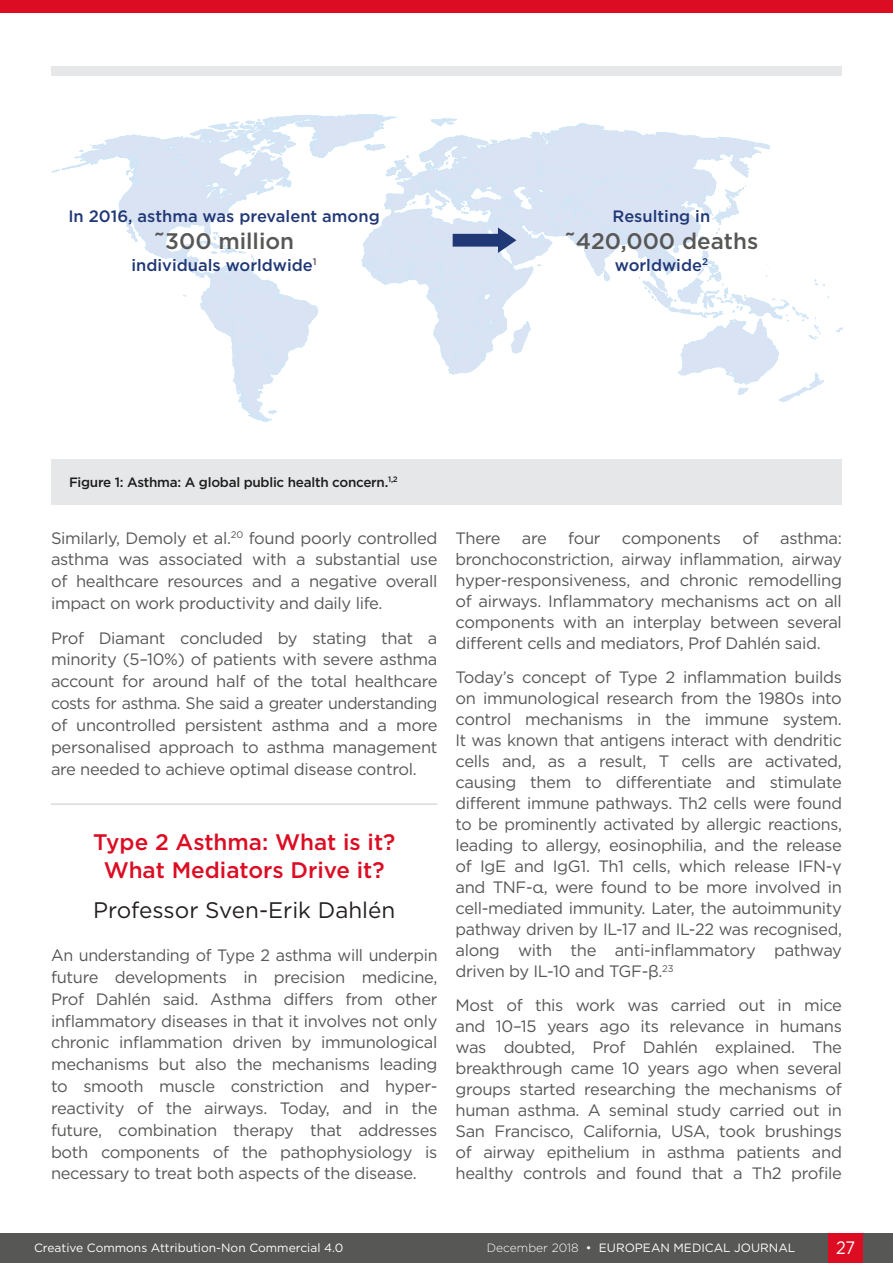
<style>
.page{position:relative;width:893px;height:1263px;background:#fff}
.page>*{position:absolute;margin:0;border:0;box-sizing:border-box;transform-origin:0 0}
.H1a__Symposium_Titl{font:500 22.5px/27.8px "Gotham";color:#dc0c23;text-align:center}
.t1{font:500 22.5px "Gotham";color:#575756}
.H1b__Symposium_Titl{font:22.5px "Gotham";color:#231f20}
.t2{font:18px "Gotham";color:#fff;scale:.9 1}
.Body_Text{font:16.5px/21px "Gotham";letter-spacing:-.02em;color:#575756;text-align:justify}
.t3{font:500 16.5px "Gotham";color:#213876}
.t4{font:500 13.5px "Gotham";letter-spacing:-.02em;color:#1d1d1d}
.t5{font:12px "Gotham";color:#fff}
.s1{font-weight:300}
</style>
<div class="page">
<div style="left:0;top:1233px;width:893px;height:30px;background:#575756"></div>
<div style="left:829px;top:1233px;width:34px;height:30px;background:#dc0c23"></div>
<hr style="left:51px;top:803px;width:386px;height:2px;background:#dbd9dc">
<div style="left:0;top:0;width:893px;height:13px;background:#dc0c23"></div>
<div style="left:51px;top:67px;width:791px;height:9px;background:#e6e7e9"></div>
<div style="left:51px;top:459px;width:791px;height:46px;background:#e6e7e9"></div>
<svg style="left:836px;top:327px;width:7px;height:5px"></svg>
<svg style="left:52px;top:114px;width:777px;height:308px"></svg>
<p class="t3" style="left:68px;top:205px;width:313px">In 2016, asthma was prevalent among</p>
<p class="t1" style="left:154px;top:226px;width:142px">˜300 million</p>
<p class="t3" style="left:131px;top:254px;width:187px">individuals worldwide<sup>1</sup></p>
<p class="t3" style="left:613px;top:205px;width:99px">Resulting in</p>
<p class="t1" style="left:565px;top:226px;width:195px">˜420,000 deaths</p>
<p class="t3" style="left:615px;top:254px;width:95px">worldwide<sup>2</sup></p>
<p class="t4" style="left:69px;top:473px;width:330px">Figure 1: Asthma: A global public health concern.<sup>1,2</sup></p>
<p class="Body_Text" style="left:51px;top:526px;width:388px;line-height:21.8px">Similarly, Demoly et al.<sup>20</sup> found poorly controlled asthma was associated with a substantial use of healthcare resources and a negative overall impact on work productivity and daily life.</p>
<p class="Body_Text" style="left:51px;top:626px;width:388px;line-height:21.8px">Prof Diamant concluded by stating that a minority (5–10%) of patients with severe asthma account for around half of the total healthcare costs for asthma. She said a greater understanding of uncontrolled persistent asthma and a more personalised approach to asthma management are needed to achieve optimal disease control.</p>
<p class="H1a__Symposium_Titl" style="left:93px;top:827px;width:304px">Type 2 Asthma: What is it?<br>What Mediators Drive it?</p>
<p class="H1b__Symposium_Titl" style="left:93px;top:896px;width:304px">Professor Sven-Erik Dahlén</p>
<p class="Body_Text" style="left:51px;top:944px;width:388px;line-height:21.8px">An understanding of Type 2 asthma will underpin future developments in precision medicine, Prof Dahlén said. Asthma differs from other inflammatory diseases in that it involves not only chronic inflammation driven by immunological mechanisms but also the mechanisms leading to smooth muscle constriction and hyper&shy;reactivity of the airways. Today, and in the future, combination therapy that addresses both components of the pathophysiology is necessary to treat both aspects of the disease.</p>
<p class="Body_Text" style="left:455px;top:527px;width:47px">There</p>
<p class="Body_Text" style="left:522px;top:527px;width:26px">are</p>
<p class="Body_Text" style="left:568px;top:527px;width:34px">four</p>
<p class="Body_Text" style="left:622px;top:527px;width:101px">components</p>
<p class="Body_Text" style="left:742px;top:527px;width:18px">of</p>
<p class="Body_Text" style="left:455px;top:527px;width:388px;text-indent:325px">asthma: bronchoconstriction, airway inflammation, airway hyper-responsiveness, and chronic remodelling of airways. Inflammatory mechanisms act on all components with an interplay between several different cells and mediators, Prof Dahlén said.</p>
<p class="Body_Text" style="left:455px;top:666px;width:388px">Today’s concept of Type 2 inflammation builds on immunological research from the 1980s into control mechanisms in the immune system.<br>It was known that antigens interact with dendritic cells and, as a result, T cells are activated, causing them to differentiate and stimulate different immune pathways. Th2 cells were found to be prominently activated by allergic reactions, leading to allergy, eosinophilia, and the release of IgE and IgG1. Th1 cells, which release IFN-γ and TNF-α, were found to be more involved in cell-mediated immunity. Later, the autoimmunity pathway driven by IL-17 and IL-22 was recognised, along with the anti-inflammatory pathway driven by IL-10 and TGF-β.<sup>23</sup></p>
<p class="Body_Text" style="left:455px;top:994px;width:388px">Most of this work was carried out in mice and 10–15 years ago its relevance in humans was doubted, Prof Dahlén explained. The breakthrough came 10 years ago when several groups started researching the mechanisms of human asthma. A seminal study carried out in San Francisco, California, USA, took brushings of airway epithelium in asthma patients and healthy controls and found that a Th2 profile</p>
<p class="t5" style="left:34px;top:1240px;width:311px">Creative Commons Attribution-Non Commercial 4.0</p>
<p class="t5" style="left:487px;top:1240px;width:310px"><span class="s1">December 2018</span> • EUROPEAN MEDICAL JOURNAL</p>
<p class="t2" style="left:836px;top:1236px;width:22px">27</p>
</div>
